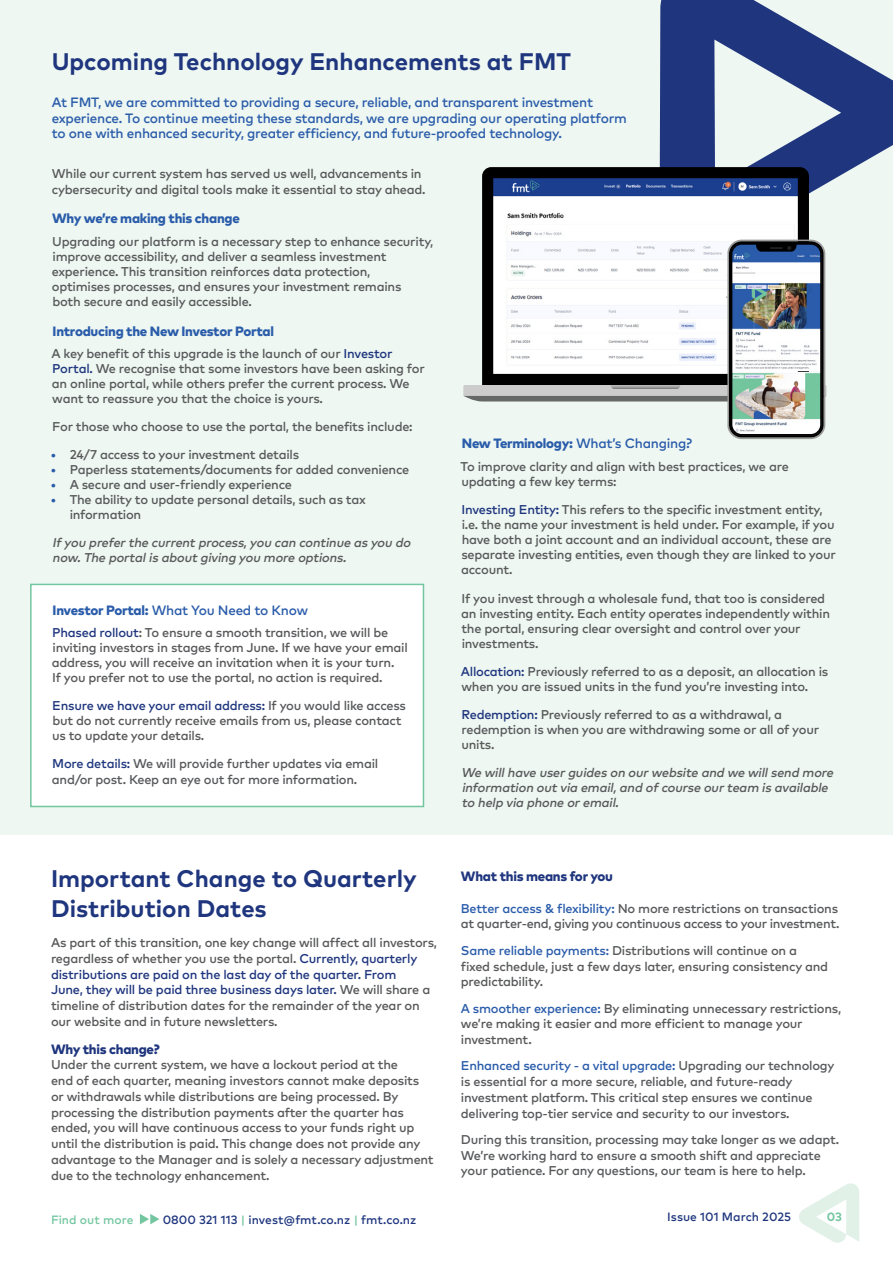
<style>
.page{position:relative;width:893px;height:1263px;background:#fff}
.page>*{position:absolute;margin:0;border:0;box-sizing:border-box;transform-origin:0 0}
.t1{font:700 24px/30px "Mark OT";color:#1f367e}
.t2{font:13.5px/15.8px "Mark OT Medium";letter-spacing:-.02em;color:#2a5caa}
.t3{font:800 13.5px "Mark OT";letter-spacing:-.02em;color:#2a5caa}
.t4{font:800 13.5px "Mark OT";letter-spacing:-.02em;color:#1f367e}
.t5{font:12.75px/15.8px "Mark OT Medium";letter-spacing:-.02em;color:#58595b}
.t6{font:italic 12.75px/15px "Mark OT Medium";color:#58595b}
.t7{font:12px "Mark OT Medium";color:#1f367e}
.t8{font:12px "Mark OT Medium";color:#73c69f}
.t9{font:700 12px "Mark OT";color:#73c69f}
.s1{color:#1f367e}
.s2{color:#2a5caa}
.s3{font-family:"Mark OT";font-weight:800}
.s4{font-family:"Mark OT Medium";font-weight:400}
.s5{color:#73c69f}
</style>
<div class="page">
<div style="left:0;top:0;width:893px;height:835px;background:#eef7f2"></div>
<div style="left:30px;top:584px;width:394px;height:223px;background:#fff;border:2px solid #73c69f"></div>
<svg style="left:660px;top:0;width:233px;height:194px;fill:#1f367e"></svg>
<svg style="left:140px;top:1214px;width:19px;height:10px"></svg>
<svg style="left:799px;top:1183px;width:60px;height:60px"></svg>
<svg style="left:482px;top:167px;width:327px;height:73px;background:#969daf"></svg>
<svg style="left:463px;top:240px;width:363px;height:199px"></svg>
<h1 class="t1" style="left:52px;top:46px;width:521px">Upcoming Technology Enhancements at FMT</h1>
<p class="t2" style="left:52px;top:94px;width:577px">At FMT, we are committed to providing a secure, reliable, and transparent investment experience. To continue meeting these standards, we are upgrading our operating platform to one with enhanced security, greater efficiency, and future-proofed technology.</p>
<p class="t5" style="left:52px;top:166px;width:375px">While our current system has served us well, advancements in cybersecurity and digital tools make it essential to stay ahead.</p>
<p class="t3" style="left:52px;top:210px;width:189px">Why we’re making this change</p>
<p class="t5" style="left:52px;top:233px;width:383px;line-height:15.1px">Upgrading our platform is a necessary step to enhance security, improve accessibility, and deliver a seamless investment experience. This transition reinforces data protection,<br>optimises processes, and ensures your investment remains<br>both secure and easily accessible.</p>
<p class="t3" style="left:53px;top:322px;width:223px">Introducing the New Investor Portal</p>
<p class="t5" style="left:52px;top:346px;width:375px;line-height:15px">A key benefit of this upgrade is the launch of our <span class="s1">Investor Portal.</span> We recognise that some investors have been asking for an online portal, while others prefer the current process. We want to reassure you that the choice is yours.</p>
<p class="t5" style="left:52px;top:418px;width:362px">For those who choose to use the portal, the benefits include:</p>
<p class="t5" style="left:51px;top:446px;width:250px"><span class="s2">•</span> 24/7 access to your investment details</p>
<p class="t5" style="left:51px;top:461px;width:360px"><span class="s2">•</span> Paperless statements/documents for added convenience</p>
<p class="t5" style="left:51px;top:476px;width:243px"><span class="s2">•</span> A secure and user-friendly experience</p>
<p class="t5" style="left:70px;top:491px;width:298px;line-height:15px;text-indent:-19px"><span class="s2">•</span> The ability to update personal details, such as tax information</p>
<p class="t6" style="left:52px;top:534px;width:363px;line-height:15.8px">Ifyou preferthe currentprocess,you can continue as you do now.The portalis aboutgiving you more options.</p>
<p class="t2" style="left:53px;top:602px;width:257px"><span class="s3">Investor Portal:</span> What You Need to Know</p>
<p class="t5" style="left:52px;top:625px;width:358px;line-height:15px"><span class="s1">Phased rollout</span>: To ensure a smooth transition, we will be inviting investors in stages from June. If we have your email address, you will receive an invitation when it is your turn.<br>If you prefer not to use the portal, no action is required.</p>
<p class="t5" style="left:52px;top:698px;width:355px;line-height:15px"><span class="s1">Ensure we have your email address:</span> If you would like access but do not currently receive emails from us, please contact us to update your details.</p>
<p class="t5" style="left:52px;top:755px;width:328px"><span class="s1">More details:</span> We will provide further updates via email and/or post. Keep an eye out for more information.</p>
<h1 class="t1" style="left:51px;top:862px;width:367px">Important Change to Quarterly<br>Distribution Dates</h1>
<p class="t5" style="left:51px;top:934px;width:388px">As part of this transition, one key change will affect all investors, regardless of whether you use the portal. <span class="s1">Currently, quarterly distributions are paid on the last day of the quarter. From<br>June, they will be paid three business days later.</span> We will share a timeline of distribution dates for the remainder of the year on our website and in future newsletters.</p>
<p class="t4" style="left:51px;top:1040px;width:110px">Why this change?</p>
<p class="t5" style="left:51px;top:1056px;width:384px">Under the current system, we have a lockout period at the<br>end of each quarter, meaning investors cannot make deposits or withdrawals while distributions are being processed. By processing the distribution payments after the quarter has ended, you will have continuous access to your funds right up until the distribution is paid. This change does not provide any advantage to the Manager and is solely a necessary adjustment due to the technology enhancement.</p>
<p class="t3" style="left:462px;top:435px;width:232px">New Terminology: <span class="s4">What’s Changing?</span></p>
<p class="t5" style="left:461px;top:458px;width:330px;line-height:15px">To improve clarity and align with best practices, we are updating a few key terms:</p>
<p class="t5" style="left:461px;top:501px;width:376px;line-height:15px"><span class="s1">Investing Entity:</span> This refers to the specific investment entity, i.e. the name your investment is held under. For example, if you have both a joint account and an individual account, these are separate investing entities, even though they are linked to your account.</p>
<p class="t5" style="left:461px;top:591px;width:370px;line-height:15px">If you invest through a wholesale fund, that too is considered an investing entity. Each entity operates independently within the portal, ensuring clear oversight and control over your investments.</p>
<p class="t5" style="left:461px;top:664px;width:369px;line-height:15px"><span class="s1">Allocation:</span> Previously referred to as a deposit, an allocation is when you are issued units in the fund you’re investing into.</p>
<p class="t5" style="left:461px;top:707px;width:359px;line-height:15px"><span class="s1">Redemption:</span> Previously referred to as a withdrawal, a redemption is when you are withdrawing some or all of your units.</p>
<p class="t6" style="left:461px;top:764px;width:376px">We willhave userguides on ourwebsite and we willsend more information outvia email,and ofcourse ourteam is available to help via phone oremail.</p>
<p class="t4" style="left:461px;top:868px;width:154px">What this means for you</p>
<p class="t5" style="left:461px;top:900px;width:380px"><span class="s2">Better access &amp; flexibility:</span> No more restrictions on transactions at quarter-end, giving you continuous access to your investment.</p>
<p class="t5" style="left:461px;top:942px;width:369px"><span class="s2">Same reliable payments:</span> Distributions will continue on a fixed schedule, just a few days later, ensuring consistency and predictability.</p>
<p class="t5" style="left:461px;top:1000px;width:382px"><span class="s2">A smoother experience:</span> By eliminating unnecessary restrictions, we’re making it easier and more efficient to manage your investment.</p>
<p class="t5" style="left:461px;top:1057px;width:375px"><span class="s2">Enhanced security - a vital upgrade:</span> Upgrading our technology is essential for a more secure, reliable, and future-ready investment platform. This critical step ensures we continue delivering top-tier service and security to our investors.</p>
<p class="t5" style="left:461px;top:1131px;width:380px">During this transition, processing may take longer as we adapt.<br>We’re working hard to ensure a smooth shift and appreciate your patience. For any questions, our team is here to help.</p>
<p class="t8" style="left:51px;top:1212px;width:84px">Find out more</p>
<p class="t7" style="left:163px;top:1212px;width:255px">0800 321 113 <span class="s5">|</span> invest@fmt.co.nz <span class="s5">|</span> fmt.co.nz</p>
<p class="t7" style="left:667px;top:1209px;width:125px">Issue 101 March 2025</p>
<p class="t9" style="left:827px;top:1209px;width:17px">03</p>
</div>
